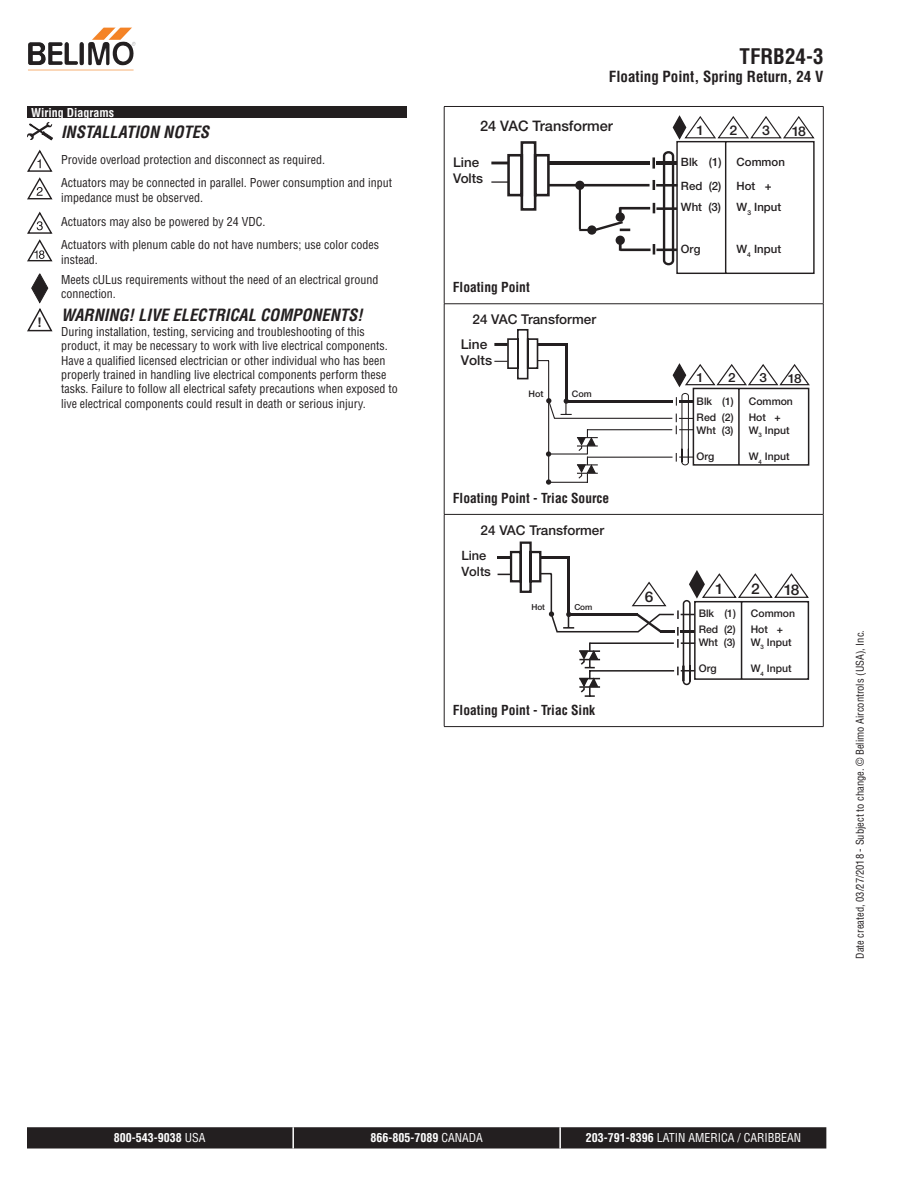
<style>
.page{position:relative;width:918px;height:1188px;background:#fff}
.page>*{position:absolute;margin:0;border:0;box-sizing:border-box;transform-origin:0 0}
.Header_AM_right{font:700 condensed 21px "Helvetica";color:#231f20}
.t1{font:italic 700 condensed 16.5px "Helvetica";color:#231f20}
.Subheader_AM_right{font:700 condensed 15px "Helvetica";color:#231f20}
.t2{font:500 14.7px "Helvetica Neue";color:#231f20;scale:1.05 1}
.t3{font:500 14.55px "Helvetica Neue";color:#231f20}
.Tabellentext_9pt_0_5{font:700 condensed 13.5px "Helvetica";color:#231f20}
.t4{font:500 13.5px/16.2px "Helvetica Neue";color:#231f20}
.t5{font:500 13.35px/16px "Helvetica Neue";color:#231f20}
.t6{font:500 13.35px "Helvetica Neue";color:#231f20;scale:1.05 1}
.t7{font:700 13.35px "Arial";color:#231f20}
.t8{font:500 12.9px/15.5px "Helvetica Neue";color:#231f20}
.t9{font:500 12.6px "Helvetica Neue";color:#231f20;scale:1.07 1}
.t10{font:condensed 12px/14.4px "Helvetica";color:#231f20}
.Footer_AM_center{font:condensed 12px "Helvetica";color:#fff}
.Footer_AM_center-2{font:700 condensed 12px "Helvetica";color:#fff}
.Tabellentext_1mm_Ein{font:700 condensed 12px "Helvetica";color:#fff}
.t11{font:500 11.55px/23.5px "Helvetica Neue";color:#231f20}
.t12{font:500 10.5px/15.6px "Helvetica Neue";color:#231f20}
.t13{font:condensed 10.5px "Helvetica";color:#231f20}
.t14{font:500 9px "Helvetica Neue";letter-spacing:-.005em;color:#231f20}
.t15{font:500 8.25px "Helvetica Neue";letter-spacing:-.005em;color:#231f20}
.s1{font-weight:400}
.s2{font-weight:700}
</style>
<div class="page">
<div style="left:27px;top:106px;width:379px;height:12px;background:#231f20"></div>
<svg style="left:27px;top:122px;width:26px;height:18px"></svg>
<svg style="left:27px;top:150px;width:26px;height:49px"></svg>
<svg style="left:27px;top:212px;width:26px;height:49px"></svg>
<svg style="left:27px;top:274px;width:26px;height:58px"></svg>
<hr style="left:444px;top:107px;width:1px;height:197px;background:#231f20">
<hr style="left:823px;top:107px;width:1px;height:197px;background:#231f20">
<hr style="left:444px;top:304px;width:1px;height:210px;background:#231f20">
<hr style="left:823px;top:304px;width:1px;height:210px;background:#231f20">
<hr style="left:444px;top:515px;width:1px;height:211px;background:#231f20">
<hr style="left:823px;top:515px;width:1px;height:211px;background:#231f20">
<hr style="left:444px;top:106px;width:379px;height:1px;background:#231f20">
<hr style="left:444px;top:304px;width:379px;height:1px;background:#231f20">
<hr style="left:444px;top:514px;width:379px;height:1px;background:#231f20">
<hr style="left:444px;top:726px;width:379px;height:1px;background:#231f20">
<svg style="left:491px;top:115px;width:324px;height:159px"></svg>
<svg style="left:494px;top:329px;width:316px;height:156px"></svg>
<svg style="left:498px;top:541px;width:311px;height:156px"></svg>
<img style="left:91px;top:27px;width:41px;height:34px">
<svg style="left:27px;top:1127px;width:799px;height:22px;background:#2a2627"></svg>
<hr style="left:292px;top:1127px;width:2px;height:22px;background:#fff">
<hr style="left:559px;top:1127px;width:2px;height:22px;background:#fff">
<p class="Tabellentext_1mm_Ein" style="left:31px;top:105px;width:84px">Wiring Diagrams</p>
<p class="t1" style="left:61px;top:121px;width:150px">INSTALLATION NOTES</p>
<p class="t10" style="left:61px;top:152px;width:266px">Provide overload protection and disconnect as required.</p>
<p class="t10" style="left:61px;top:176px;width:333px">Actuators may be connected in parallel. Power consumption and input impedance must be observed.</p>
<p class="t10" style="left:61px;top:214px;width:206px">Actuators may also be powered by 24 VDC.</p>
<p class="t10" style="left:61px;top:238px;width:320px">Actuators with plenum cable do not have numbers; use color codes instead.</p>
<p class="t10" style="left:61px;top:272px;width:319px">Meets cULus requirements without the need of an electrical ground connection.</p>
<p class="t7" style="left:38px;top:314px;width:6px">!</p>
<p class="t1" style="left:61px;top:305px;width:303px">WARNING! LIVE ELECTRICAL COMPONENTS!</p>
<p class="t10" style="left:61px;top:324px;width:338px">During installation, testing, servicing and troubleshooting of this product, it may be necessary to work with live electrical components.<br>Have a qualified licensed electrician or other individual who has been properly trained in handling live electrical components perform these tasks. Failure to follow all electrical safety precautions when exposed to live electrical components could result in death or serious injury.</p>
<p class="Header_AM_right" style="left:740px;top:43px;width:86px">TFRB24-3</p>
<p class="Subheader_AM_right" style="left:609px;top:67px;width:216px">Floating Point, Spring Return, 24 V</p>
<p class="t3" style="left:480px;top:117px;width:134px">24 VAC Transformer</p>
<p class="t6" style="left:697px;top:122px;width:9px">1</p>
<p class="t6" style="left:730px;top:122px;width:9px">2</p>
<p class="t6" style="left:762px;top:122px;width:9px">3</p>
<p class="t6" style="left:792px;top:123px;width:15px">18</p>
<p class="t5" style="left:453px;top:154px;width:31px">Line<br>Volts</p>
<p class="t11" style="left:681px;top:150px;width:42px">Blk (1)<br>Red (2)</p>
<p class="t11" style="left:681px;top:195px;width:42px">Wht (3)</p>
<p class="t11" style="left:681px;top:237px;width:21px">Org</p>
<p class="t11" style="left:737px;top:150px;width:50px">Common<br>Hot +</p>
<p class="t11" style="left:737px;top:195px;width:46px">W<sub>3</sub> Input</p>
<p class="t11" style="left:737px;top:237px;width:46px">W<sub>4</sub> Input</p>
<p class="Tabellentext_9pt_0_5" style="left:453px;top:279px;width:78px">Floating Point</p>
<p class="t4" style="left:473px;top:311px;width:125px">24 VAC Transformer</p>
<p class="t4" style="left:461px;top:336px;width:33px">Line<br>Volts</p>
<p class="t14" style="left:528px;top:388px;width:16px">Hot</p>
<p class="t14" style="left:572px;top:388px;width:21px">Com</p>
<p class="Tabellentext_9pt_0_5" style="left:453px;top:490px;width:158px">Floating Point - Triac Source</p>
<p class="t4" style="left:481px;top:522px;width:125px">24 VAC Transformer</p>
<p class="t8" style="left:461px;top:548px;width:31px">Line<br>Volts</p>
<p class="t15" style="left:531px;top:602px;width:15px">Hot</p>
<p class="t15" style="left:574px;top:602px;width:20px">Com</p>
<p class="t2" style="left:645px;top:588px;width:10px">6</p>
<p class="Tabellentext_9pt_0_5" style="left:453px;top:702px;width:144px">Floating Point - Triac Sink</p>
<p class="t9" style="left:728px;top:370px;width:9px">2</p>
<p class="t9" style="left:759px;top:370px;width:9px">3</p>
<p class="t9" style="left:788px;top:371px;width:14px">18</p>
<p class="t12" style="left:697px;top:394px;width:39px">Blk (1)<br>Red (2)</p>
<p class="t12" style="left:697px;top:422px;width:38px">Wht (3)</p>
<p class="t12" style="left:697px;top:448px;width:19px">Org</p>
<p class="t9" style="left:697px;top:370px;width:9px">1</p>
<p class="t12" style="left:749px;top:394px;width:46px">Common<br>Hot +</p>
<p class="t12" style="left:749px;top:422px;width:42px">W<sub>3</sub> Input</p>
<p class="t12" style="left:749px;top:448px;width:42px">W<sub>4</sub> Input</p>
<p class="t2" style="left:715px;top:580px;width:10px">1</p>
<p class="t12" style="left:699px;top:606px;width:39px">Blk (1)<br>Red (2)</p>
<p class="t12" style="left:699px;top:634px;width:38px">Wht (3)</p>
<p class="t12" style="left:699px;top:661px;width:19px">Org</p>
<p class="t2" style="left:751px;top:580px;width:10px">2</p>
<p class="t2" style="left:784px;top:581px;width:16px">18</p>
<p class="t12" style="left:751px;top:606px;width:46px">Common<br>Hot +</p>
<p class="t12" style="left:751px;top:634px;width:42px">W<sub>3</sub> Input</p>
<p class="t12" style="left:751px;top:661px;width:42px">W<sub>4</sub> Input</p>
<p class="t13" style="left:853px;top:959px;width:330px;rotate:-90deg">Date created, 03/27/2018 - Subject to change. © Belimo Aircontrols (USA), Inc.</p>
<p class="Footer_AM_center-2" style="left:114px;top:1130px;width:93px">800-543-9038 <span class="s1">USA</span></p>
<p class="Footer_AM_center-2" style="left:371px;top:1130px;width:114px">866-805-7089 <span class="s1">CANADA</span></p>
<p class="Footer_AM_center" style="left:586px;top:1130px;width:217px"><span class="s2">203-791-8396</span> LATIN AMERICA / CARIBBEAN</p>
</div>
